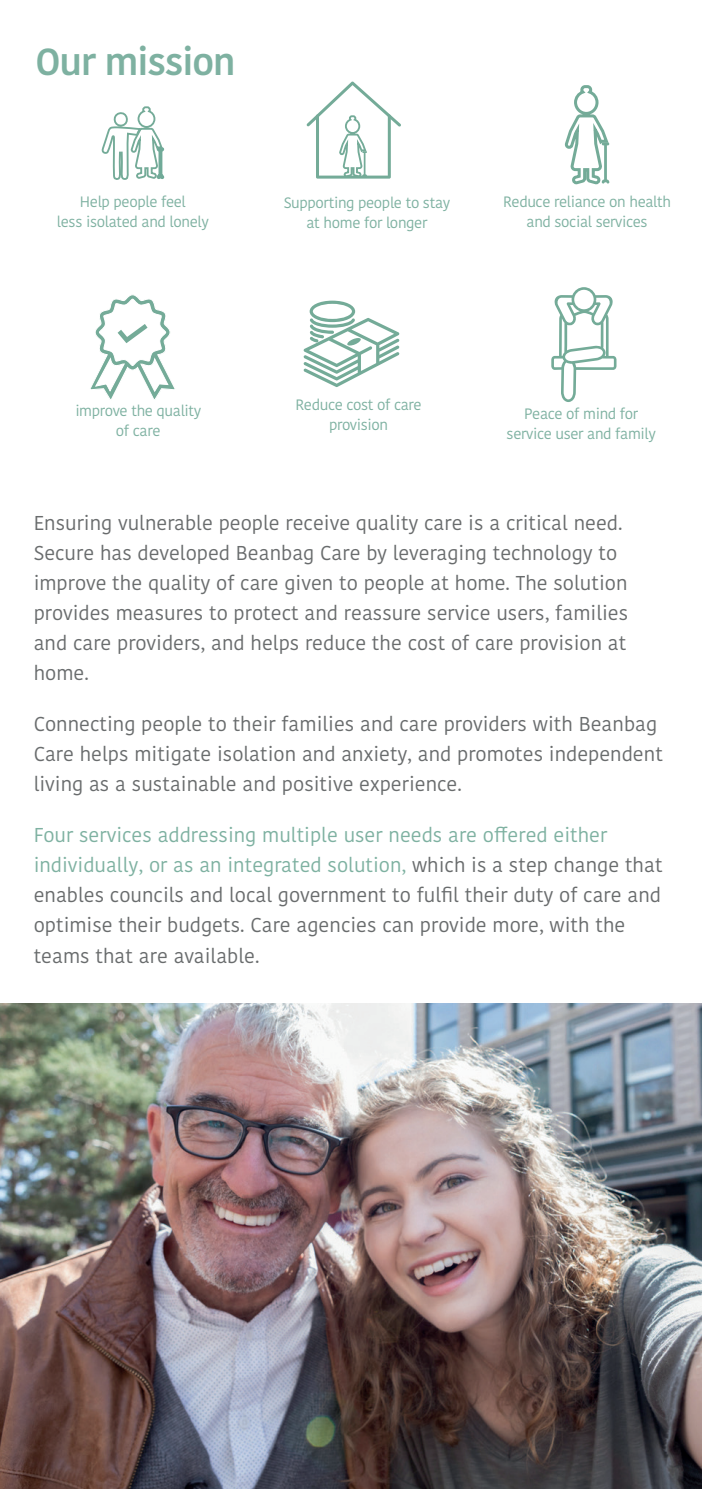
<style>
.page{position:relative;width:702px;height:1489px;background:#fff}
.page>*{position:absolute;margin:0;border:0;box-sizing:border-box;transform-origin:0 0}
.t1{font:600 37.5px "Kohinoor Devanagari";letter-spacing:-.025em;color:#7eb1a1}
.t2{font:20px/30px "Kohinoor Devanagari";color:#696c6d}
.t3{font:15px/20px "Kohinoor Devanagari";letter-spacing:-.025em;color:#7eb1a1;text-align:center}
.s1{color:#7eb1a1}
</style>
<div class="page">
<img style="left:0;top:1003px;width:702px;height:485px">
<svg style="left:90px;top:294px;width:85px;height:106px"></svg>
<svg style="left:303px;top:300px;width:96px;height:87px"></svg>
<svg style="left:551px;top:287px;width:65px;height:115px"></svg>
<svg style="left:306px;top:81px;width:95px;height:98px"></svg>
<svg style="left:101px;top:106px;width:64px;height:74px"></svg>
<svg style="left:566px;top:85px;width:44px;height:100px"></svg>
<h1 class="t1" style="left:35px;top:40px;width:202px">Our mission</h1>
<p class="t3" style="left:57px;top:191px;width:154px">Help people feel<br>less isolated and lonely</p>
<p class="t3" style="left:503px;top:192px;width:170px">Reduce reliance on health and social services</p>
<p class="t3" style="left:284px;top:193px;width:168px">Supporting people to stay at home for longer</p>
<p class="t3" style="left:75px;top:401px;width:127px">improve the quality of care</p>
<p class="t3" style="left:295px;top:395px;width:128px">Reduce cost of care provision</p>
<p class="t3" style="left:506px;top:404px;width:151px">Peace of mind for service user and family</p>
<p class="t2" style="left:34px;top:508px;width:596px">Ensuring vulnerable people receive quality care is a critical need.<br>Secure has developed Beanbag Care by leveraging technology to improve the quality of care given to people at home. The solution provides measures to protect and reassure service users, families and care providers, and helps reduce the cost of care provision at home.</p>
<p class="t2" style="left:34px;top:709px;width:630px">Connecting people to their families and care providers with Beanbag<br>Care helps mitigate isolation and anxiety, and promotes independent living as a sustainable and positive experience.</p>
<p class="t2" style="left:34px;top:820px;width:630px"><span class="s1">Four services addressing multiple user needs are offered either individually, or as an integrated solution,</span> which is a step change that enables councils and local government to fulfil their duty of care and optimise their budgets. Care agencies can provide more, with the teams that are available.</p>
</div>
